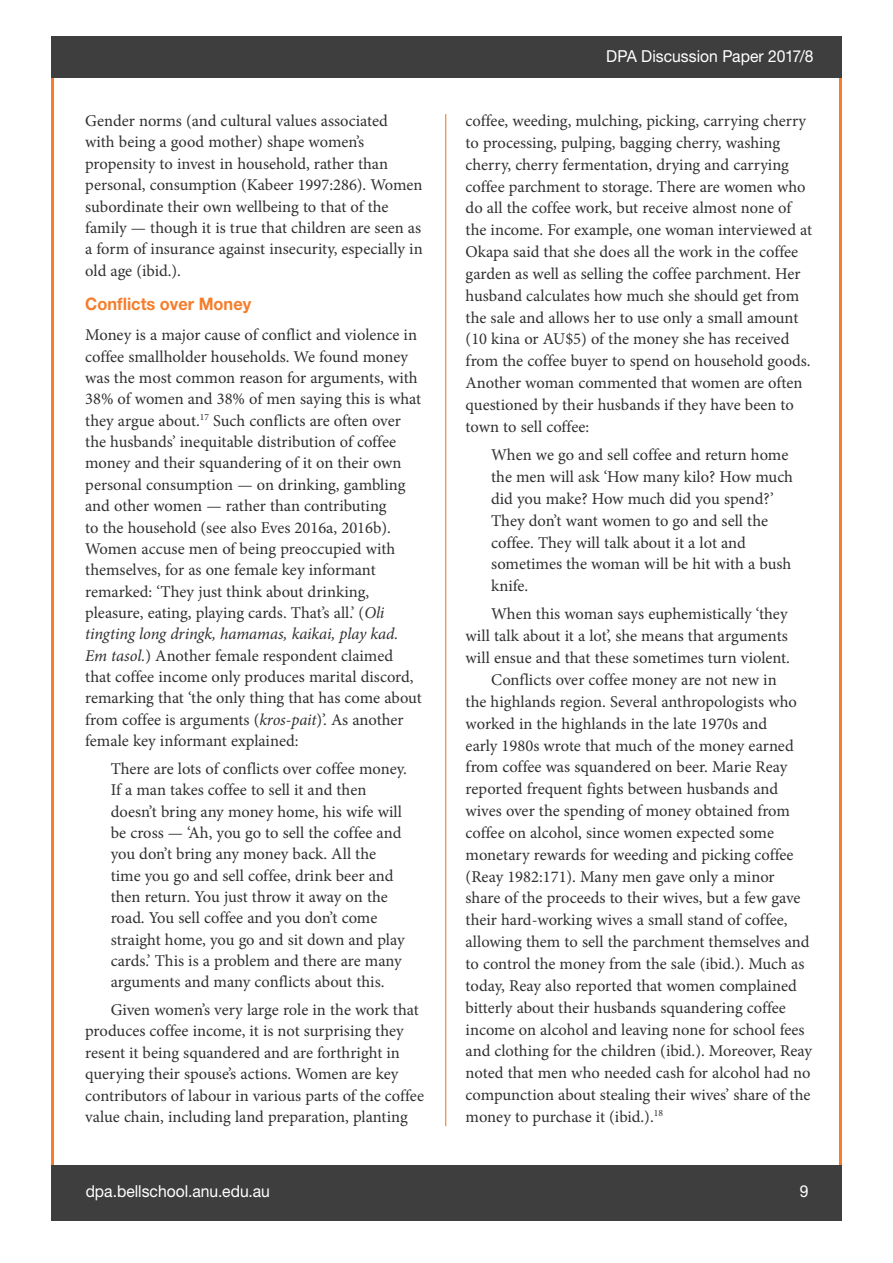
<style>
.page{position:relative;width:893px;height:1263px;background:#fff}
.page>*{position:absolute;margin:0;border:0;box-sizing:border-box;transform-origin:0 0}
.t1{font:700 17.25px "Helvetica Neue LT Std";color:#f47e2c;scale:.95 1}
.t2{font:16.5px/21.3px "Minion Pro";letter-spacing:-.005em;color:#312f30}
.t3{font:16.5px "Helvetica Neue LT Std";color:#fff;scale:.95 1}
.s1{font-style:italic}
</style>
<div class="page">
<div style="left:51px;top:1165px;width:790px;height:55px;background:#3e3e3f"></div>
<hr style="left:445px;top:114px;width:1px;height:1012px;background:#f47e2c">
<div style="left:51px;top:36px;width:791px;height:42px;background:#3e3e3f"></div>
<p class="t2" style="left:85px;top:110px;width:339px">Gender norms (and cultural values associated<br>with being a good mother) shape women’s propensity to invest in household, rather than personal, consumption (Kabeer 1997:286). Women subordinate their own wellbeing to that of the family — though it is true that children are seen as a form of insurance against insecurity, especially in old age (ibid.).</p>
<p class="t1" style="left:85px;top:294px;width:176px">Conflicts over Money</p>
<p class="t2" style="left:85px;top:324px;width:338px">Money is a major cause of conflict and violence in coffee smallholder households. We found money was the most common reason for arguments, with 38% of women and 38% of men saying this is what they argue about.<sup>17</sup> Such conflicts are often over the husbands’ inequitable distribution of coffee money and their squandering of it on their own personal consumption — on drinking, gambling and other women — rather than contributing<br>to the household (see also Eves 2016a, 2016b).<br>Women accuse men of being preoccupied with themselves, for as one female key informant remarked: ‘They just think about drinking, pleasure, eating, playing cards. That’s all.’ (<span class="s1">Oli tingting long dringk, hamamas, kaikai, play kad.<br>Em tasol.</span>) Another female respondent claimed that coffee income only produces marital discord, remarking that ‘the only thing that has come about from coffee is arguments (<span class="s1">kros-pait</span>)’. As another female key informant explained:</p>
<p class="t2" style="left:111px;top:758px;width:298px">There are lots of conflicts over coffee money.<br>If a man takes coffee to sell it and then doesn’t bring any money home, his wife will be cross — ‘Ah, you go to sell the coffee and you don’t bring any money back. All the time you go and sell coffee, drink beer and then return. You just throw it away on the road. You sell coffee and you don’t come straight home, you go and sit down and play cards.’ This is a problem and there are many arguments and many conflicts about this.</p>
<p class="t2" style="left:85px;top:999px;width:340px;text-indent:26px">Given women’s very large role in the work that produces coffee income, it is not surprising they resent it being squandered and are forthright in querying their spouse’s actions. Women are key contributors of labour in various parts of the coffee value chain, including land preparation, planting</p>
<p class="t3" style="left:606px;top:47px;width:220px">DPA Discussion Paper 2017/8</p>
<p class="t2" style="left:466px;top:110px;width:348px;line-height:21.9px">coffee, weeding, mulching, picking, carrying cherry to processing, pulping, bagging cherry, washing cherry, cherry fermentation, drying and carrying coffee parchment to storage. There are women who do all the coffee work, but receive almost none of the income. For example, one woman interviewed at Okapa said that she does all the work in the coffee garden as well as selling the coffee parchment. Her husband calculates how much she should get from the sale and allows her to use only a small amount (10 kina or AU$5) of the money she has received from the coffee buyer to spend on household goods.<br>Another woman commented that women are often questioned by their husbands if they have been to town to sell coffee:</p>
<p class="t2" style="left:491px;top:444px;width:303px;line-height:21.9px">When we go and sell coffee and return home the men will ask ‘How many kilo? How much did you make? How much did you spend?’ They don’t want women to go and sell the coffee. They will talk about it a lot and sometimes the woman will be hit with a bush knife.</p>
<p class="t2" style="left:491px;top:603px;width:298px">When this woman says euphemistically ‘they</p>
<p class="t2" style="left:466px;top:625px;width:324px">will talk about it a lot’, she means that arguments</p>
<p class="t2" style="left:466px;top:647px;width:326px">will ensue and that these sometimes turn violent.</p>
<p class="t2" style="left:491px;top:669px;width:287px">Conflicts over coffee money are not new in</p>
<p class="t2" style="left:466px;top:691px;width:333px">the highlands region. Several anthropologists who</p>
<p class="t2" style="left:466px;top:713px;width:303px">worked in the highlands in the late 1970s and</p>
<p class="t2" style="left:466px;top:735px;width:330px">early 1980s wrote that much of the money earned</p>
<p class="t2" style="left:466px;top:756px;width:323px">from coffee was squandered on beer. Marie Reay</p>
<p class="t2" style="left:466px;top:778px;width:314px">reported frequent fights between husbands and</p>
<p class="t2" style="left:466px;top:800px;width:326px">wives over the spending of money obtained from</p>
<p class="t2" style="left:466px;top:822px;width:310px">coffee on alcohol, since women expected some</p>
<p class="t2" style="left:466px;top:844px;width:329px">monetary rewards for weeding and picking coffee</p>
<p class="t2" style="left:466px;top:866px;width:311px">(Reay 1982:171). Many men gave only a minor</p>
<p class="t2" style="left:466px;top:887px;width:336px">share of the proceeds to their wives, but a few gave</p>
<p class="t2" style="left:466px;top:909px;width:323px">their hard-working wives a small stand of coffee,</p>
<p class="t2" style="left:466px;top:931px;width:345px">allowing them to sell the parchment themselves and</p>
<p class="t2" style="left:466px;top:953px;width:340px">to control the money from the sale (ibid.). Much as</p>
<p class="t2" style="left:466px;top:975px;width:333px">today, Reay also reported that women complained</p>
<p class="t2" style="left:466px;top:997px;width:322px">bitterly about their husbands squandering coffee</p>
<p class="t2" style="left:466px;top:1019px;width:340px">income on alcohol and leaving none for school fees</p>
<p class="t2" style="left:466px;top:1040px;width:348px">and clothing for the children (ibid.). Moreover, Reay</p>
<p class="t2" style="left:466px;top:1062px;width:346px">noted that men who needed cash for alcohol had no</p>
<p class="t2" style="left:466px;top:1084px;width:346px">compunction about stealing their wives’ share of the</p>
<p class="t2" style="left:466px;top:1106px;width:199px">money to purchase it (ibid.).<sup>18</sup></p>
<p class="t3" style="left:86px;top:1181px;width:195px">dpa.bellschool.anu.edu.au</p>
<p class="t3" style="left:800px;top:1181px;width:11px">9</p>
</div>
